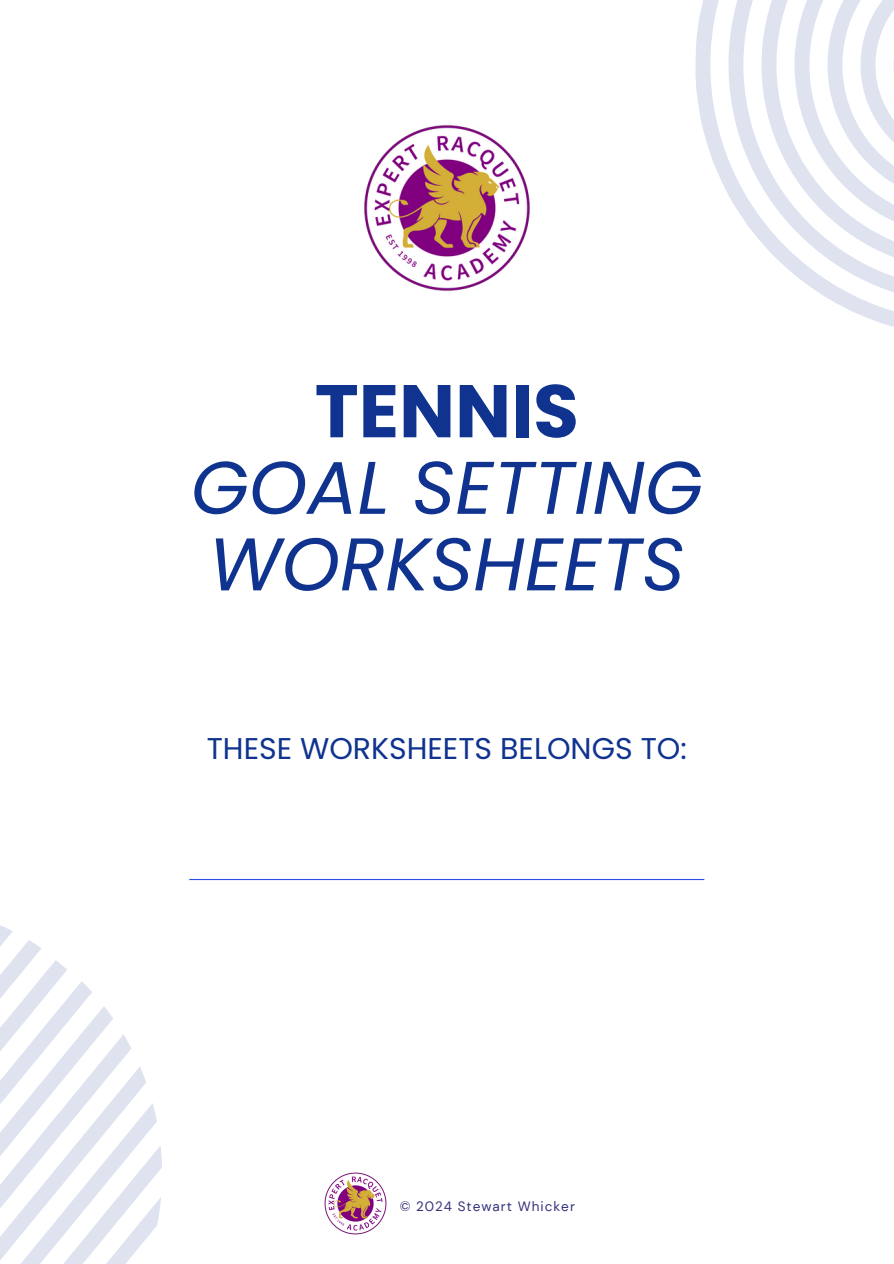
<style>
.page{position:relative;width:894px;height:1264px;background:#fff}
.page>*{position:absolute;margin:0;border:0;box-sizing:border-box;transform-origin:0 0}
.t1{font:italic 74.4px/76.5px "Poppins";color:#0f338f;text-align:center}
.t2{font:30px "Poppins";color:#0f338f}
.t3{font:13.5px "DM Sans";letter-spacing:.075em;color:#34317b}
.s1{font-weight:700;font-style:normal}
</style>
<div class="page">
<hr style="left:189px;top:879px;width:515px;height:1px;background:#294de6">
<img style="left:324px;top:1172px;width:63px;height:63px">
<img style="left:364px;top:125px;width:166px;height:166px">
<svg style="left:116px;top:1034px;width:46px;height:229px"></svg>
<svg style="left:0;top:925px;width:116px;height:338px"></svg>
<svg style="left:695px;top:0;width:198px;height:327px"></svg>
<svg style="left:723px;top:0;width:170px;height:308px"></svg>
<p class="t1" style="left:191px;top:373px;width:513px"><span class="s1">TENNIS<br></span>GOAL SETTING<br>WORKSHEETS</p>
<h1 class="t2" style="left:206px;top:727px;width:481px">THESE WORKSHEETS BELONGS TO:</h1>
<p class="t3" style="left:399px;top:1197px;width:177px">© 2024 Stewart Whicker</p>
</div>
